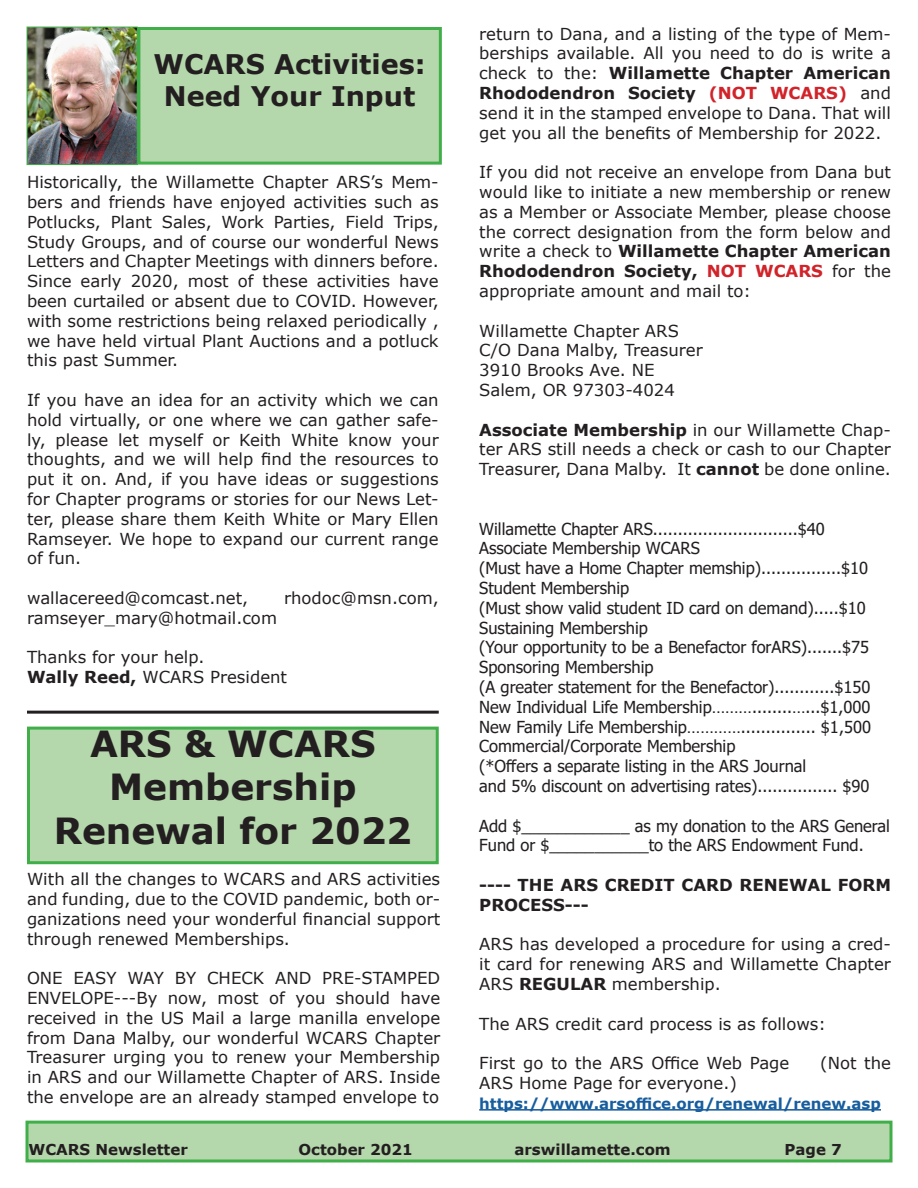
<style>
.page{position:relative;width:918px;height:1188px;background:#fff}
.page>*{position:absolute;margin:0;border:0;box-sizing:border-box;transform-origin:0 0}
.t1{font:700 36px/43.2px "Verdana";color:#231f20;text-align:center}
.t2{font:700 27px "Verdana";color:#231f20}
.t3{font:16.5px/19.8px "Verdana";color:#231f20;text-align:justify}
.t4{font:16.5px "Tahoma";color:#231f20}
.t5{font:700 16.5px/19.8px "Verdana";color:#231f20}
.t6{font:700 15px "Verdana";color:#231f20}
.t7{font:700 15px "Verdana";color:#175d9e}
.s1{font-weight:700}
.s2{font-weight:700;color:#d1232a}
</style>
<div class="page">
<div style="left:27px;top:1122px;width:864px;height:39px;background:#b5d7ac"></div>
<div style="left:26px;top:1121px;width:866px;height:41px;border:3px solid #40ae49"></div>
<img style="left:29px;top:29px;width:106px;height:134px">
<div style="left:27px;top:27px;width:110px;height:138px;border:1px solid #40ae49"></div>
<div style="left:139px;top:28px;width:301px;height:135px;background:#b5d7ac"></div>
<div style="left:137px;top:27px;width:305px;height:138px;border:3px solid #40ae49"></div>
<hr style="left:27px;top:711px;width:412px;height:3px;background:#231f20">
<div style="left:28px;top:728px;width:409px;height:135px;background:#b5d7ac"></div>
<div style="left:27px;top:727px;width:412px;height:137px;border:3px solid #40ae49"></div>
<hr style="left:479px;top:1109px;width:402px;height:2px;background:#175d9e">
<p class="t2" style="left:154px;top:45px;width:273px">WCARS Activities:</p>
<p class="t2" style="left:164px;top:77px;width:253px">Need Your Input</p>
<p class="t3" style="left:27px;top:172px;width:413px">Historically, the Willamette Chapter ARS’s Mem&shy;bers and friends have enjoyed activities such as Potlucks, Plant Sales, Work Parties, Field Trips, Study Groups, and of course our wonderful News Letters and Chapter Meetings with dinners before.<br>Since early 2020, most of these activities have been curtailed or absent due to COVID. However, with some restrictions being relaxed periodically , we have held virtual Plant Auctions and a potluck this past Summer.</p>
<p class="t3" style="left:27px;top:390px;width:413px">If you have an idea for an activity which we can hold virtually, or one where we can gather safe&shy;ly, please let myself or Keith White know your thoughts, and we will help find the resources to put it on. And, if you have ideas or suggestions for Chapter programs or stories for our News Let&shy;ter, please share them Keith White or Mary Ellen Ramseyer. We hope to expand our current range of fun.</p>
<p class="t3" style="left:27px;top:588px;width:223px">wallacereed@comcast.net,</p>
<p class="t3" style="left:284px;top:588px;width:156px">rhodoc@msn.com,</p>
<p class="t3" style="left:27px;top:608px;width:252px">ramseyer_mary@hotmail.com</p>
<p class="t3" style="left:27px;top:647px;width:179px">Thanks for your help.</p>
<p class="t3" style="left:27px;top:667px;width:262px"><span class="s1">Wally Reed,</span> WCARS President</p>
<p class="t1" style="left:90px;top:722px;width:287px">ARS &amp; WCARS<br>Membership</p>
<p class="t1" style="left:54px;top:808px;width:360px">Renewal for 2022</p>
<p class="t3" style="left:27px;top:869px;width:415px">With all the changes to WCARS and ARS activities and funding, due to the COVID pandemic, both or&shy;ganizations need your wonderful financial support through renewed Memberships.</p>
<p class="t3" style="left:27px;top:968px;width:415px">ONE EASY WAY BY CHECK AND PRE-STAMPED ENVELOPE---By now, most of you should have received in the US Mail a large manilla envelope from Dana Malby, our wonderful WCARS Chapter Treasurer urging you to renew your Membership in ARS and our Willamette Chapter of ARS. Inside the envelope are an already stamped envelope to</p>
<p class="t3" style="left:479px;top:24px;width:413px">return to Dana, and a listing of the type of Mem&shy;berships available. All you need to do is write a check to the: <span class="s1">Willamette Chapter American Rhododendron Society</span> <span class="s2">(NOT WCARS)</span> and send it in the stamped envelope to Dana. That will get you all the benefits of Membership for 2022.</p>
<p class="t3" style="left:479px;top:162px;width:413px">If you did not receive an envelope from Dana but would like to initiate a new membership or renew as a Member or Associate Member, please choose the correct designation from the form below and write a check to <span class="s1">Willamette Chapter American Rhododendron Society,</span> <span class="s2">NOT WCARS</span> for the appropriate amount and mail to:</p>
<p class="t3" style="left:479px;top:321px;width:201px">Willamette Chapter ARS</p>
<p class="t3" style="left:479px;top:340px;width:225px">C/O Dana Malby, Treasurer</p>
<p class="t3" style="left:479px;top:360px;width:177px">3910 Brooks Ave. NE</p>
<p class="t3" style="left:479px;top:380px;width:197px">Salem, OR 97303-4024</p>
<p class="t3" style="left:479px;top:420px;width:413px"><span class="s1">Associate Membership</span> in our Willamette Chap&shy;ter ARS still needs a check or cash to our Chapter Treasurer, Dana Malby. It <span class="s1">cannot</span> be done online.</p>
<p class="t4" style="left:479px;top:518px;width:347px">Willamette Chapter ARS.............................$40</p>
<p class="t4" style="left:479px;top:537px;width:222px">Associate Membership WCARS</p>
<p class="t4" style="left:479px;top:557px;width:390px">(Must have a Home Chapter memship)................$10</p>
<p class="t4" style="left:479px;top:577px;width:152px">Student Membership</p>
<p class="t4" style="left:479px;top:597px;width:388px">(Must show valid student ID card on demand).....$10</p>
<p class="t4" style="left:479px;top:617px;width:170px">Sustaining Membership</p>
<p class="t4" style="left:479px;top:636px;width:392px">(Your opportunity to be a Benefactor forARS).......$75</p>
<p class="t4" style="left:479px;top:656px;width:176px">Sponsoring Membership</p>
<p class="t4" style="left:479px;top:676px;width:393px">(A greater statement for the Benefactor)............$150</p>
<p class="t4" style="left:479px;top:696px;width:393px">New Individual Life Membership………........…...$1,000</p>
<p class="t4" style="left:479px;top:716px;width:393px">New Family Life Membership…………............... $1,500</p>
<p class="t4" style="left:479px;top:735px;width:258px">Commercial/Corporate Membership</p>
<p class="t4" style="left:479px;top:755px;width:329px">(*Offers a separate listing in the ARS Journal</p>
<p class="t4" style="left:479px;top:775px;width:392px">and 5% discount on advertising rates)................ $90</p>
<p class="t4" style="left:479px;top:815px;width:412px">Add $____________ as my donation to the ARS General</p>
<p class="t4" style="left:479px;top:834px;width:386px">Fund or $___________to the ARS Endowment Fund.</p>
<p class="t5" style="left:479px;top:875px;width:413px">---- THE ARS CREDIT CARD RENEWAL FORM<br>PROCESS---</p>
<p class="t3" style="left:479px;top:934px;width:413px">ARS has developed a procedure for using a cred&shy;it card for renewing ARS and Willamette Chapter ARS <span class="s1">REGULAR</span> membership.</p>
<p class="t3" style="left:479px;top:1014px;width:348px">The ARS credit card process is as follows:</p>
<p class="t3" style="left:479px;top:1053px;width:312px">First go to the ARS Office Web Page</p>
<p class="t3" style="left:820px;top:1053px;width:72px">(Not the</p>
<p class="t3" style="left:479px;top:1073px;width:259px">ARS Home Page for everyone.)</p>
<p class="t7" style="left:479px;top:1093px;width:403px">https://www.arsoffice.org/renewal/renew.asp</p>
<p class="t6" style="left:28px;top:1139px;width:161px">WCARS Newsletter</p>
<p class="t6" style="left:298px;top:1139px;width:116px">October 2021</p>
<p class="t6" style="left:514px;top:1139px;width:158px">arswillamette.com</p>
<p class="t6" style="left:784px;top:1139px;width:59px">Page 7</p>
</div>
